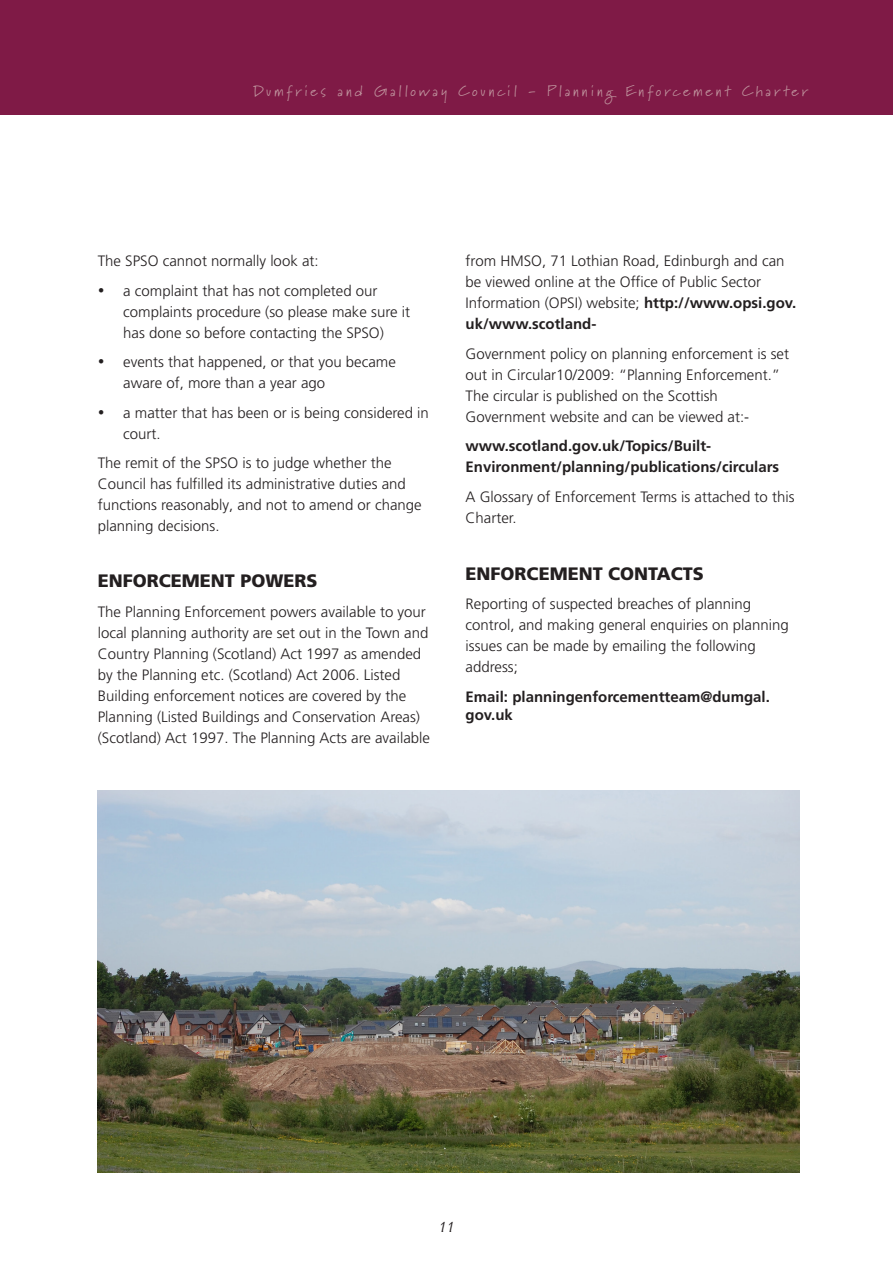
<style>
.page{position:relative;width:893px;height:1263px;background:#fff}
.page>*{position:absolute;margin:0;border:0;box-sizing:border-box;transform-origin:0 0}
.chunky_headerz{font:900 18px "Frutiger LT Pro";color:#231f20}
.Bodt_Text_Stylez{font:300 15px/21px "Frutiger LT Pro";color:#231f20}
.Bodt_Text_Stylez-2{font:700 15px/21px "Frutiger LT Pro";color:#231f20}
.t1{font:15px "Marydale";letter-spacing:.2em;color:#bf939d}
.Default{font:700 15px/18px "Frutiger LT Pro";color:#231f20}
.Default-2{font:300 15px "Frutiger LT Pro";color:#231f20}
.t2{font:italic 15px "Beaufort Pro";color:#231f20}
.s1{font-weight:700}
</style>
<div class="page">
<div style="left:0;top:0;width:893px;height:115px;background:#7f1a46"></div>
<img style="left:98px;top:791px;width:701px;height:381px">
<p class="t1" style="left:253px;top:82px;width:556px">Dumfries and Galloway Council - Planning Enforcement Charter</p>
<p class="Default-2" style="left:98px;top:252px;width:222px">The SPSO cannot normally look at:</p>
<p class="Bodt_Text_Stylez" style="left:123px;top:280px;width:288px;text-indent:-26px">• a complaint that has not completed our complaints procedure (so please make sure it has done so before contacting the SPSO)</p>
<p class="Bodt_Text_Stylez" style="left:123px;top:352px;width:274px;text-indent:-26px">• events that happened, or that you became aware of, more than a year ago</p>
<p class="Bodt_Text_Stylez" style="left:123px;top:402px;width:307px;text-indent:-26px">• a matter that has been or is being considered in court.</p>
<p class="Bodt_Text_Stylez" style="left:98px;top:453px;width:325px">The remit of the SPSO is to judge whether the Council has fulfilled its administrative duties and functions reasonably, and not to amend or change planning decisions.</p>
<p class="chunky_headerz" style="left:98px;top:570px;width:221px">ENFORCEMENT POWERS</p>
<p class="Bodt_Text_Stylez" style="left:98px;top:601px;width:334px">The Planning Enforcement powers available to your local planning authority are set out in the Town and Country Planning (Scotland) Act 1997 as amended by the Planning etc. (Scotland) Act 2006. Listed Building enforcement notices are covered by the Planning (Listed Buildings and Conservation Areas) (Scotland) Act 1997. The Planning Acts are available</p>
<p class="Bodt_Text_Stylez" style="left:466px;top:251px;width:332px">from HMSO, 71 Lothian Road, Edinburgh and can be viewed online at the Office of Public Sector Information (OPSI) website; <span class="s1">http://www.opsi.gov. uk/www.scotland-</span></p>
<p class="Bodt_Text_Stylez" style="left:466px;top:343px;width:325px">Government policy on planning enforcement is set out in Circular10/2009: “Planning Enforcement.” The circular is published on the Scottish Government website and can be viewed at:-</p>
<p class="Bodt_Text_Stylez-2" style="left:466px;top:436px;width:315px">www.scotland.gov.uk/Topics/Built-<br>Environment/planning/publications/circulars</p>
<p class="Bodt_Text_Stylez" style="left:466px;top:486px;width:330px">A Glossary of Enforcement Terms is attached to this<br>Charter.</p>
<p class="chunky_headerz" style="left:466px;top:562px;width:240px">ENFORCEMENT CONTACTS</p>
<p class="Bodt_Text_Stylez" style="left:466px;top:593px;width:325px">Reporting of suspected breaches of planning control, and making general enquiries on planning issues can be made by emailing the following address;</p>
<p class="Default" style="left:466px;top:687px;width:306px">Email: planningenforcementteam@dumgal. gov.uk</p>
<p class="t2" style="left:439px;top:1217px;width:17px">11</p>
</div>
